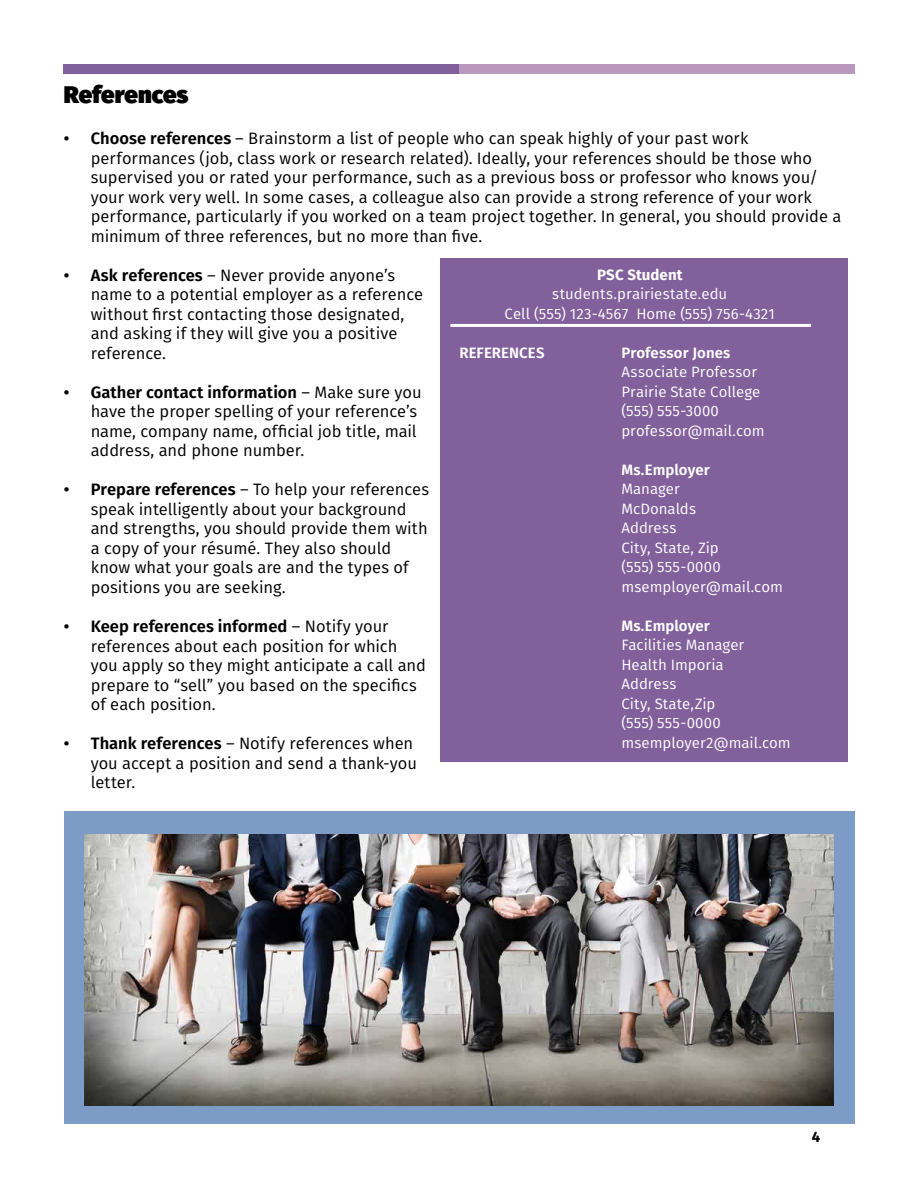
<style>
.page{position:relative;width:918px;height:1188px;background:#fff}
.page>*{position:absolute;margin:0;border:0;box-sizing:border-box;transform-origin:0 0}
.t1{font:900 24px "Fira Sans";color:#000}
.t2{font:16.5px/19.5px "Fira Sans";color:#000}
.t3{font:15px/19.5px "Fira Sans";letter-spacing:.005em;color:#fff}
.t4{font:600 15px "Fira Sans";letter-spacing:.005em;color:#fff}
.t5{font:700 15px "Fira Sans";letter-spacing:.005em;color:#fff}
.t6{font:700 15px "Fira Sans";color:#000}
.s1{font-weight:600}
</style>
<div class="page">
<div style="left:459px;top:64px;width:395px;height:9px;background:#ba98bd"></div>
<div style="left:64px;top:64px;width:395px;height:9px;background:#82609c"></div>
<div style="left:440px;top:259px;width:407px;height:503px;background:#82609c"></div>
<hr style="left:450px;top:324px;width:361px;height:3px;background:#fff">
<div style="left:64px;top:812px;width:790px;height:312px;background:#7c9cc6"></div>
<img style="left:84px;top:835px;width:750px;height:270px">
<h1 class="t1" style="left:64px;top:73px;width:126px">References</h1>
<p class="t2" style="left:91px;top:129px;width:752px;text-indent:-27px"><span class="s1">• Choose references</span> – Brainstorm a list of people who can speak highly of your past work performances (job, class work or research related). Ideally, your references should be those who supervised you or rated your performance, such as a previous boss or professor who knows you/ your work very well. In some cases, a colleague also can provide a strong reference of your work performance, particularly if you worked on a team project together. In general, you should provide a minimum of three references, but no more than five.</p>
<p class="t2" style="left:91px;top:265px;width:334px;text-indent:-27px"><span class="s1">• Ask references</span> – Never provide anyone’s name to a potential employer as a reference without first contacting those designated, and asking if they will give you a positive reference.</p>
<p class="t2" style="left:91px;top:382px;width:332px;text-indent:-27px"><span class="s1">• Gather contact information</span> – Make sure you have the proper spelling of your reference’s name, company name, official job title, mail address, and phone number.</p>
<p class="t2" style="left:91px;top:480px;width:340px;text-indent:-27px"><span class="s1">• Prepare references</span> – To help your references speak intelligently about your background and strengths, you should provide them with a copy of your résumé. They also should know what your goals are and the types of positions you are seeking.</p>
<p class="t2" style="left:91px;top:616px;width:337px;text-indent:-27px"><span class="s1">• Keep references informed</span> – Notify your references about each position for which you apply so they might anticipate a call and prepare to “sell” you based on the specifics of each position.</p>
<p class="t2" style="left:91px;top:733px;width:328px;text-indent:-27px"><span class="s1">• Thank references</span> – Notify references when you accept a position and send a thank-you letter.</p>
<p class="t5" style="left:597px;top:262px;width:87px">PSC Student</p>
<p class="t3" style="left:505px;top:284px;width:272px;text-align:center">students.prairiestate.edu<br>Cell (555) 123-4567 Home (555) 756-4321</p>
<p class="t4" style="left:459px;top:340px;width:87px">REFERENCES</p>
<p class="t4" style="left:621px;top:340px;width:111px">Professor Jones</p>
<p class="t3" style="left:621px;top:362px;width:145px">Associate Professor<br>Prairie State College (555) 555-3000 professor@mail.com</p>
<p class="t4" style="left:621px;top:457px;width:90px">Ms.Employer</p>
<p class="t3" style="left:621px;top:479px;width:163px">Manager<br>McDonalds<br>Address<br>City, State, Zip<br>(555) 555-0000 msemployer@mail.com</p>
<p class="t4" style="left:621px;top:613px;width:90px">Ms.Employer</p>
<p class="t3" style="left:621px;top:635px;width:171px">Facilities Manager<br>Health Imporia<br>Address<br>City, State,Zip<br>(555) 555-0000 msemployer2@mail.com</p>
<p class="t6" style="left:812px;top:1124px;width:10px">4</p>
</div>
